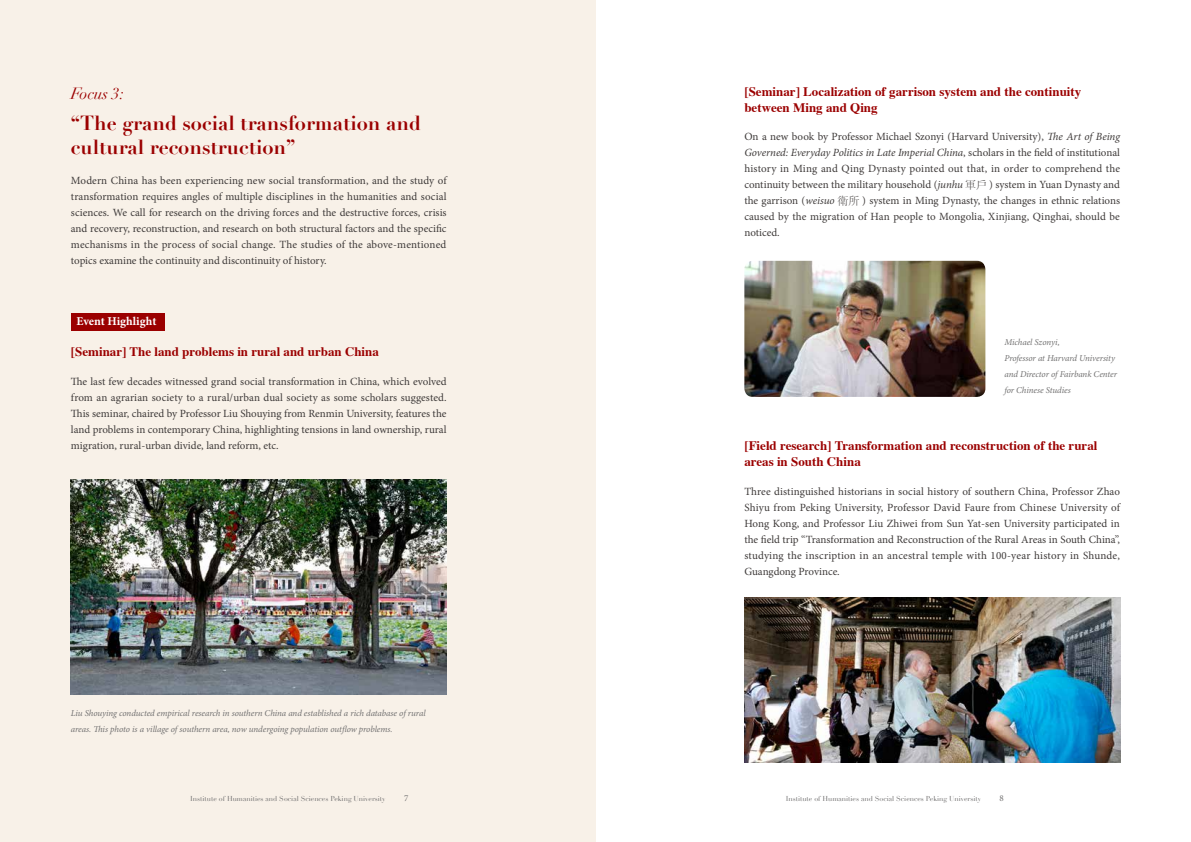
<style>
.page{position:relative;width:1191px;height:842px;background:#fff}
.page>*{position:absolute;margin:0;border:0;box-sizing:border-box;transform-origin:0 0}
.t1{font:700 20px/24px "Didot";color:#9b0000}
.t2{font:italic 16px "Didot";color:#9b0000}
.t3{font:700 13px/16px "Times";color:#9b0000}
.t4{font:700 12px "Minion Pro";color:#fff}
.t5{font:11px/16px "Minion Pro";color:#3e3a39;text-align:justify}
.t6{font:italic 9px/16px "Minion Pro";letter-spacing:-.01em;color:#727171}
.t7{font:9px "Minion Pro";color:#727171}
.t8{font:7px "Didot";color:#727171}
.s1{font-style:italic}
.s2{font-family:"ST Song"}
</style>
<div class="page">
<div style="left:0;top:0;width:595px;height:842px;background:#f8f1e8"></div>
<div style="left:71px;top:313px;width:93px;height:17px;background:#9b0000"></div>
<img style="left:744px;top:261px;width:241px;height:136px">
<img style="left:71px;top:479px;width:375px;height:215px">
<img style="left:744px;top:598px;width:376px;height:164px">
<h2 class="t2" style="left:71px;top:83px;width:55px">Focus 3:</h2>
<h1 class="t1" style="left:71px;top:111px;width:351px">“The grand social transformation and cultural reconstruction”</h1>
<p class="t5" style="left:71px;top:173px;width:377px">Modern China has been experiencing new social transformation, and the study of transformation requires angles of multiple disciplines in the humanities and social sciences. We call for research on the driving forces and the destructive forces, crisis and recovery, reconstruction, and research on both structural factors and the specific mechanisms in the process of social change. The studies of the above-mentioned topics examine the continuity and discontinuity of history.</p>
<p class="t4" style="left:77px;top:313px;width:81px">Event Highlight</p>
<p class="t3" style="left:71px;top:343px;width:309px">[Seminar] The land problems in rural and urban China</p>
<p class="t5" style="left:71px;top:373px;width:377px">The last few decades witnessed grand social transformation in China, which evolved from an agrarian society to a rural/urban dual society as some scholars suggested.<br>This seminar, chaired by Professor Liu Shouying from Renmin University, features the land problems in contemporary China, highlighting tensions in land ownership, rural migration, rural-urban divide, land reform, etc.</p>
<p class="t6" style="left:71px;top:705px;width:356px">Liu Shouying conducted empirical research in southern China and established a rich database of rural areas. This photo is a village of southern area, now undergoing population outflow problems.</p>
<p class="t3" style="left:744px;top:82px;width:338px">[Seminar] Localization of garrison system and the continuity between Ming and Qing</p>
<p class="t5" style="left:744px;top:129px;width:377px">On a new book by Professor Michael Szonyi (Harvard University), <span class="s1">The Art of Being Governed: Everyday Politics in Late Imperial China</span>, scholars in the field of institutional history in Ming and Qing Dynasty pointed out that, in order to comprehend the continuity between the military household (<span class="s1">junhu</span> <span class="s2">軍戶</span> ) system in Yuan Dynasty and the garrison (<span class="s1">weisuo</span> <span class="s2">衛所</span> ) system in Ming Dynasty, the changes in ethnic relations caused by the migration of Han people to Mongolia, Xinjiang, Qinghai, should be noticed.</p>
<p class="t6" style="left:1004px;top:334px;width:114px">Michael Szonyi,<br>Professor at Harvard University and Director of Fairbank Center for Chinese Studies</p>
<p class="t3" style="left:744px;top:436px;width:355px">[Field research] Transformation and reconstruction of the rural areas in South China</p>
<p class="t5" style="left:744px;top:483px;width:377px">Three distinguished historians in social history of southern China, Professor Zhao Shiyu from Peking University, Professor David Faure from Chinese University of Hong Kong, and Professor Liu Zhiwei from Sun Yat-sen University participated in the field trip “Transformation and Reconstruction of the Rural Areas in South China”, studying the inscription in an ancestral temple with 100-year history in Shunde, Guangdong Province.</p>
<p class="t8" style="left:190px;top:794px;width:197px">Institute of Humanities and Social Sciences Peking University</p>
<p class="t7" style="left:404px;top:792px;width:6px">7</p>
<p class="t8" style="left:785px;top:794px;width:197px">Institute of Humanities and Social Sciences Peking University</p>
<p class="t7" style="left:999px;top:792px;width:6px">8</p>
</div>
